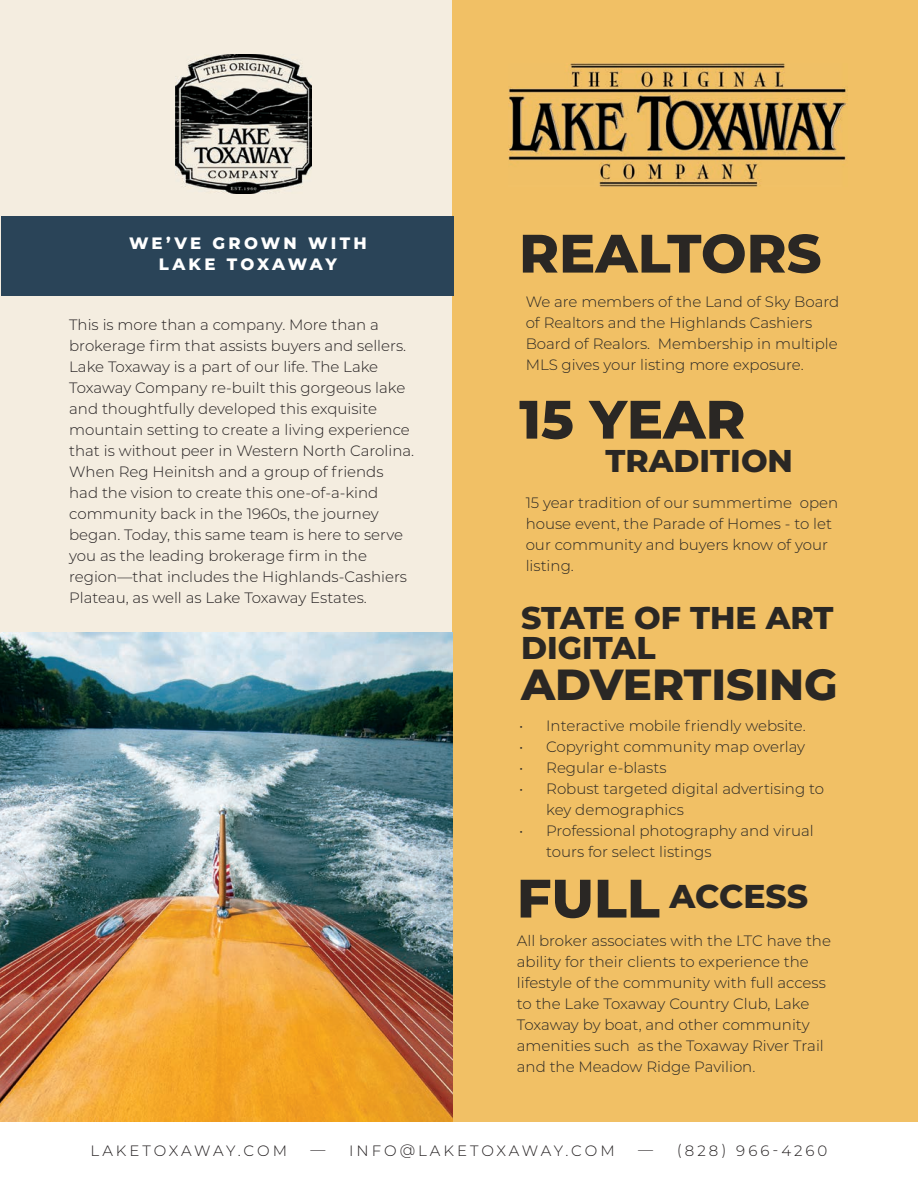
<style>
.page{position:relative;width:918px;height:1188px;background:#fff}
.page>*{position:absolute;margin:0;border:0;box-sizing:border-box;transform-origin:0 0}
.t1{font:800 54px "Montserrat";color:#2a2724}
.t2{font:800 43.5px "Montserrat";color:#2a2724}
.t3{font:800 33px "Montserrat";color:#2a2724}
.t4{font:800 31.5px "Montserrat";color:#2a2724}
.t5{font:800 16.5px/21px "Montserrat";letter-spacing:.185em;color:#fff;text-align:center}
.t6{font:300 15px/21px "Montserrat";color:#2a2724}
.t7{font:300 15px/21px "Montserrat";color:#231f20}
.t8{font:300 15px "Montserrat";letter-spacing:.19em;color:#231f20}
.t9{font:300 15px "Montserrat";letter-spacing:.185em;color:#231f20}
.t10{font:300 15px "Montserrat";letter-spacing:.2em;color:#231f20}
.s1{font-size:54px}
</style>
<div class="page">
<div style="left:0;top:0;width:452px;height:955px;background:#f4ede0"></div>
<div style="left:452px;top:0;width:466px;height:1121px;background:#f1c065"></div>
<img style="left:0;top:633px;width:452px;height:488px">
<img style="left:508px;top:64px;width:339px;height:123px">
<div style="left:1px;top:216px;width:452px;height:80px;background:#2a4458"></div>
<img style="left:175px;top:54px;width:137px;height:140px">
<p class="t5" style="left:129px;top:232px;width:239px">WE’VE GROWN WITH<br>LAKE TOXAWAY</p>
<p class="t7" style="left:69px;top:314px;width:347px">This is more than a company. More than a brokerage firm that assists buyers and sellers.<br>Lake Toxaway is a part of our life. The Lake Toxaway Company re-built this gorgeous lake and thoughtfully developed this exquisite mountain setting to create a living experience that is without peer in Western North Carolina.<br>When Reg Heinitsh and a group of friends had the vision to create this one-of-a-kind community back in the 1960s, the journey began. Today, this same team is here to serve you as the leading brokerage firm in the region—that includes the Highlands-Cashiers Plateau, as well as Lake Toxaway Estates.</p>
<h1 class="t1" style="left:519px;top:214px;width:304px">REALTORS</h1>
<p class="t6" style="left:526px;top:291px;width:315px">We are members of the Land of Sky Board of Realtors and the Highlands Cashiers Board of Realors. Membership in multiple MLS gives your listing more exposure.</p>
<h1 class="t1" style="left:519px;top:380px;width:228px">15 YEAR</h1>
<h3 class="t4" style="left:606px;top:438px;width:189px">TRADITION</h3>
<p class="t6" style="left:526px;top:491px;width:314px">15 year tradition of our summertime open house event, the Parade of Homes - to let our community and buyers know of your listing.</p>
<h3 class="t4" style="left:521px;top:595px;width:314px">STATE OF THE ART</h3>
<h2 class="t2" style="left:521px;top:653px;width:318px">ADVERTISING</h2>
<h3 class="t4" style="left:521px;top:625px;width:136px">DIGITAL</h3>
<p class="t6" style="left:519px;top:715px;width:288px">• Interactive mobile friendly website.</p>
<p class="t6" style="left:519px;top:736px;width:288px">• Copyright community map overlay</p>
<p class="t6" style="left:519px;top:757px;width:149px">• Regular e-blasts</p>
<p class="t6" style="left:546px;top:778px;width:279px;text-indent:-27px">• Robust targeted digital advertising to key demographics</p>
<p class="t6" style="left:546px;top:820px;width:269px;text-indent:-27px">• Professional photography and virual tours for select listings</p>
<h3 class="t3" style="left:517px;top:872px;width:293px"><span class="s1">FULL</span> ACCESS</h3>
<p class="t6" style="left:517px;top:929px;width:316px">All broker associates with the LTC have the ability for their clients to experience the lifestyle of the community with full access to the Lake Toxaway Country Club, Lake Toxaway by boat, and other community amenities such as the Toxaway River Trail and the Meadow Ridge Pavilion.</p>
<p class="t9" style="left:91px;top:1141px;width:198px">LAKETOXAWAY.COM</p>
<p class="t8" style="left:311px;top:1141px;width:306px">— INFO@LAKETOXAWAY.COM</p>
<p class="t10" style="left:638px;top:1141px;width:191px">— (828) 966-4260</p>
</div>
